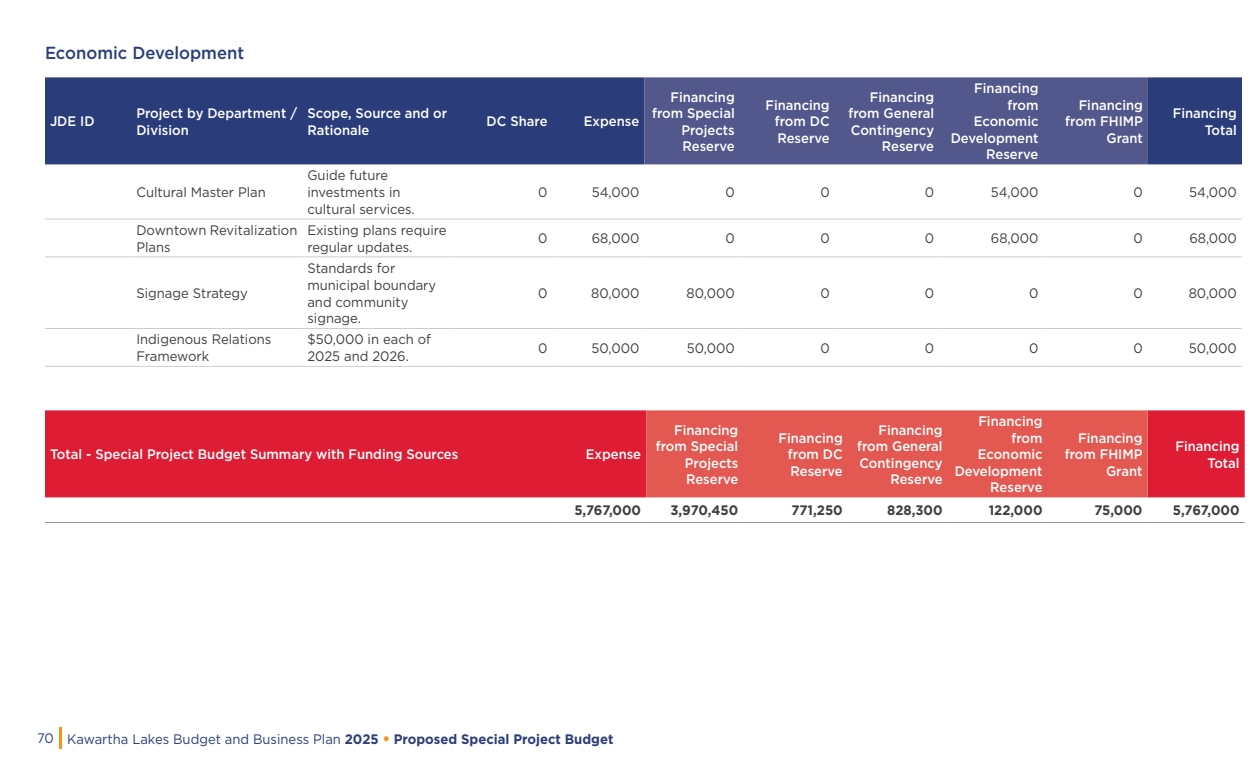
<style>
.page{position:relative;width:1260px;height:765px;background:#fff}
.page>*{position:absolute;margin:0;border:0;box-sizing:border-box;transform-origin:0 0}
.Heading_level_5{font:500 17.5px "Gotham";color:#2a3d7a;scale:.95 1}
.t1{font:13.75px/16.9px "Gotham";color:#3e3e3f;scale:.95 1}
.Body_Copy{font:500 13.75px/16.5px "Gotham";color:#fff;text-align:right;scale:.95 1}
.table_heading_right_just{font:500 13.75px/16.5px "Gotham";color:#fff;text-align:right;scale:.95 1}
.t2{font:13.75px "Gotham";color:#2a3d7a;scale:.95 1}
.Cell_right_justified{font:700 13.75px "Gotham";color:#3e3e3f;scale:.95 1}
.s1{font-weight:700}
.s2{font-weight:900;font-size:15px;color:#f7931d}
</style>
<div class="page">
<hr style="left:59px;top:727px;width:3px;height:22px;background:#f7931d">
<div style="left:45px;top:410px;width:1200px;height:87px;background:#de1d35"></div>
<div style="left:646px;top:410px;width:502px;height:87px;background:#e35850"></div>
<hr style="left:45px;top:522px;width:508px;height:1px;background:#909295">
<hr style="left:553px;top:522px;width:93px;height:1px;background:#909295">
<hr style="left:646px;top:522px;width:97px;height:1px;background:#909295">
<hr style="left:743px;top:522px;width:105px;height:1px;background:#909295">
<hr style="left:848px;top:522px;width:100px;height:1px;background:#909295">
<hr style="left:948px;top:522px;width:100px;height:1px;background:#909295">
<hr style="left:1048px;top:522px;width:100px;height:1px;background:#909295">
<hr style="left:1148px;top:522px;width:97px;height:1px;background:#909295">
<div style="left:45px;top:77px;width:1197px;height:87px;background:#2a3d7a"></div>
<div style="left:644px;top:77px;width:504px;height:87px;background:#52578c"></div>
<hr style="left:454px;top:219px;width:99px;height:1px;background:#cccdcf">
<hr style="left:553px;top:219px;width:91px;height:1px;background:#cccdcf">
<hr style="left:644px;top:219px;width:96px;height:1px;background:#cccdcf">
<hr style="left:740px;top:219px;width:95px;height:1px;background:#cccdcf">
<hr style="left:835px;top:219px;width:104px;height:1px;background:#cccdcf">
<hr style="left:939px;top:219px;width:105px;height:1px;background:#cccdcf">
<hr style="left:1044px;top:219px;width:104px;height:1px;background:#cccdcf">
<hr style="left:1148px;top:219px;width:94px;height:1px;background:#cccdcf">
<hr style="left:454px;top:257px;width:99px;height:1px;background:#cccdcf">
<hr style="left:553px;top:257px;width:91px;height:1px;background:#cccdcf">
<hr style="left:644px;top:257px;width:96px;height:1px;background:#cccdcf">
<hr style="left:740px;top:257px;width:95px;height:1px;background:#cccdcf">
<hr style="left:835px;top:257px;width:104px;height:1px;background:#cccdcf">
<hr style="left:939px;top:257px;width:105px;height:1px;background:#cccdcf">
<hr style="left:1044px;top:257px;width:104px;height:1px;background:#cccdcf">
<hr style="left:1148px;top:257px;width:94px;height:1px;background:#cccdcf">
<hr style="left:454px;top:328px;width:99px;height:1px;background:#cccdcf">
<hr style="left:553px;top:328px;width:91px;height:1px;background:#cccdcf">
<hr style="left:644px;top:328px;width:96px;height:1px;background:#cccdcf">
<hr style="left:740px;top:328px;width:95px;height:1px;background:#cccdcf">
<hr style="left:835px;top:328px;width:104px;height:1px;background:#cccdcf">
<hr style="left:939px;top:328px;width:105px;height:1px;background:#cccdcf">
<hr style="left:1044px;top:328px;width:104px;height:1px;background:#cccdcf">
<hr style="left:1148px;top:328px;width:94px;height:1px;background:#cccdcf">
<hr style="left:454px;top:366px;width:99px;height:1px;background:#cccdcf">
<hr style="left:553px;top:366px;width:91px;height:1px;background:#cccdcf">
<hr style="left:644px;top:366px;width:96px;height:1px;background:#cccdcf">
<hr style="left:740px;top:366px;width:95px;height:1px;background:#cccdcf">
<hr style="left:835px;top:366px;width:104px;height:1px;background:#cccdcf">
<hr style="left:939px;top:366px;width:105px;height:1px;background:#cccdcf">
<hr style="left:1044px;top:366px;width:104px;height:1px;background:#cccdcf">
<hr style="left:1148px;top:366px;width:94px;height:1px;background:#cccdcf">
<hr style="left:45px;top:219px;width:86px;height:1px;background:#cccdcf">
<hr style="left:131px;top:219px;width:171px;height:1px;background:#cccdcf">
<hr style="left:302px;top:219px;width:152px;height:1px;background:#cccdcf">
<hr style="left:45px;top:257px;width:86px;height:1px;background:#cccdcf">
<hr style="left:131px;top:257px;width:171px;height:1px;background:#cccdcf">
<hr style="left:302px;top:257px;width:152px;height:1px;background:#cccdcf">
<hr style="left:45px;top:328px;width:86px;height:1px;background:#cccdcf">
<hr style="left:131px;top:328px;width:171px;height:1px;background:#cccdcf">
<hr style="left:302px;top:328px;width:152px;height:1px;background:#cccdcf">
<hr style="left:45px;top:366px;width:86px;height:1px;background:#cccdcf">
<hr style="left:131px;top:366px;width:171px;height:1px;background:#cccdcf">
<hr style="left:302px;top:366px;width:152px;height:1px;background:#cccdcf">
<h5 class="Heading_level_5" style="left:45px;top:41px;width:211px">Economic Development</h5>
<p class="Body_Copy" style="left:50px;top:113px;width:48px">JDE ID</p>
<p class="Body_Copy" style="left:136px;top:104px;width:171px;line-height:16.9px;text-align:left">Project by Department /<br>Division</p>
<p class="Body_Copy" style="left:307px;top:104px;width:149px;line-height:16.9px;text-align:left">Scope, Source and or<br>Rationale</p>
<p class="Body_Copy" style="left:487px;top:113px;width:66px">DC Share</p>
<p class="Body_Copy" style="left:584px;top:113px;width:60px">Expense</p>
<p class="Body_Copy" style="left:652px;top:88px;width:88px">Financing from Special<br>Projects<br>Reserve</p>
<p class="Body_Copy" style="left:775px;top:97px;width:59px;text-align:justify;text-indent:-9px">Financing from DC Reserve</p>
<p class="Body_Copy" style="left:849px;top:88px;width:92px">Financing from General<br>Contingency<br>Reserve</p>
<p class="Body_Copy" style="left:951px;top:80px;width:94px">Financing from<br>Economic<br>Development<br>Reserve</p>
<p class="Body_Copy" style="left:1065px;top:97px;width:83px">Financing from FHIMP<br>Grant</p>
<p class="Body_Copy" style="left:1173px;top:105px;width:69px">Financing<br>Total</p>
<p class="t1" style="left:136px;top:184px;width:138px">Cultural Master Plan</p>
<p class="t1" style="left:307px;top:167px;width:115px">Guide future investments in cultural services.</p>
<p class="t1" style="left:538px;top:184px;width:11px">0</p>
<p class="t1" style="left:592px;top:184px;width:52px">54,000</p>
<p class="t1" style="left:725px;top:184px;width:11px">0</p>
<p class="t1" style="left:820px;top:184px;width:11px">0</p>
<p class="t1" style="left:925px;top:184px;width:11px">0</p>
<p class="t1" style="left:991px;top:184px;width:52px">54,000</p>
<p class="t1" style="left:1134px;top:184px;width:11px">0</p>
<p class="t1" style="left:1189px;top:184px;width:52px">54,000</p>
<p class="t1" style="left:136px;top:221px;width:171px">Downtown Revitalization<br>Plans</p>
<p class="t1" style="left:307px;top:221px;width:148px">Existing plans require regular updates.</p>
<p class="t1" style="left:538px;top:230px;width:11px">0</p>
<p class="t1" style="left:592px;top:230px;width:52px">68,000</p>
<p class="t1" style="left:725px;top:230px;width:11px">0</p>
<p class="t1" style="left:820px;top:230px;width:11px">0</p>
<p class="t1" style="left:925px;top:230px;width:11px">0</p>
<p class="t1" style="left:991px;top:230px;width:52px">68,000</p>
<p class="t1" style="left:1134px;top:230px;width:11px">0</p>
<p class="t1" style="left:1189px;top:230px;width:52px">68,000</p>
<p class="t1" style="left:136px;top:285px;width:119px">Signage Strategy</p>
<p class="t1" style="left:307px;top:259px;width:137px">Standards for municipal boundary and community signage.</p>
<p class="t1" style="left:538px;top:285px;width:11px">0</p>
<p class="t1" style="left:591px;top:285px;width:52px">80,000</p>
<p class="t1" style="left:687px;top:285px;width:52px">80,000</p>
<p class="t1" style="left:820px;top:285px;width:11px">0</p>
<p class="t1" style="left:925px;top:285px;width:11px">0</p>
<p class="t1" style="left:1029px;top:285px;width:11px">0</p>
<p class="t1" style="left:1134px;top:285px;width:11px">0</p>
<p class="t1" style="left:1189px;top:285px;width:52px">80,000</p>
<p class="t1" style="left:136px;top:331px;width:144px">Indigenous Relations<br>Framework</p>
<p class="t1" style="left:307px;top:331px;width:132px">$50,000 in each of<br>2025 and 2026.</p>
<p class="t1" style="left:538px;top:339px;width:11px">0</p>
<p class="t1" style="left:591px;top:339px;width:52px">50,000</p>
<p class="t1" style="left:687px;top:339px;width:52px">50,000</p>
<p class="t1" style="left:820px;top:339px;width:11px">0</p>
<p class="t1" style="left:925px;top:339px;width:11px">0</p>
<p class="t1" style="left:1029px;top:339px;width:11px">0</p>
<p class="t1" style="left:1134px;top:339px;width:11px">0</p>
<p class="t1" style="left:1189px;top:339px;width:52px">50,000</p>
<p class="Body_Copy" style="left:50px;top:446px;width:431px">Total - Special Project Budget Summary with Funding Sources</p>
<p class="table_heading_right_just" style="left:586px;top:446px;width:60px">Expense</p>
<p class="table_heading_right_just" style="left:656px;top:421px;width:88px">Financing from Special<br>Projects<br>Reserve</p>
<p class="table_heading_right_just" style="left:788px;top:430px;width:59px;text-align:justify;text-indent:-9px">Financing from DC Reserve</p>
<p class="table_heading_right_just" style="left:857px;top:421px;width:92px">Financing from General<br>Contingency<br>Reserve</p>
<p class="table_heading_right_just" style="left:955px;top:413px;width:94px">Financing from<br>Economic<br>Development<br>Reserve</p>
<p class="table_heading_right_just" style="left:1065px;top:430px;width:83px">Financing from FHIMP<br>Grant</p>
<p class="table_heading_right_just" style="left:1175px;top:438px;width:69px">Financing<br>Total</p>
<p class="Cell_right_justified" style="left:574px;top:501px;width:72px">5,767,000</p>
<p class="Cell_right_justified" style="left:670px;top:501px;width:73px">3,970,450</p>
<p class="Cell_right_justified" style="left:791px;top:501px;width:56px">771,250</p>
<p class="Cell_right_justified" style="left:887px;top:501px;width:60px">828,300</p>
<p class="Cell_right_justified" style="left:989px;top:501px;width:58px">122,000</p>
<p class="Cell_right_justified" style="left:1094px;top:501px;width:52px">75,000</p>
<p class="Cell_right_justified" style="left:1173px;top:501px;width:72px">5,767,000</p>
<p class="t2" style="left:37px;top:730px;width:608px">70 Kawartha Lakes Budget and Business Plan <span class="s1">2025</span> <span class="s2">•</span> <span class="s1">Proposed Special Project Budget</span></p>
</div>
